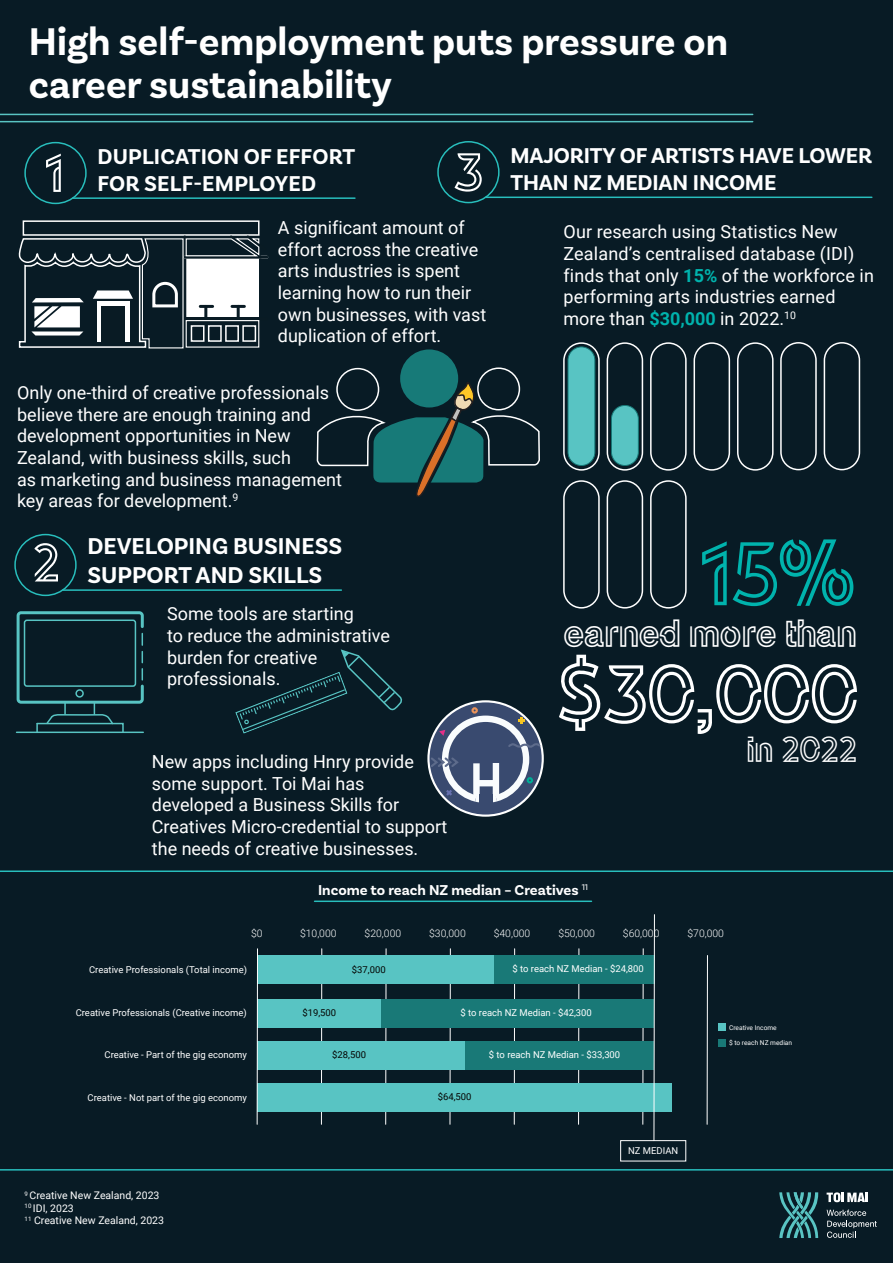
<style>
.page{position:relative;width:893px;height:1263px;background:#081b25}
.page>*{position:absolute;margin:0;border:0;box-sizing:border-box;transform-origin:0 0}
.t1{font:90px "Te Wao Nui O Toi";color:#00b3ad}
.t2{font:82.5px "Te Wao Nui O Toi";color:#fff}
.t3{font:54px "Te Wao Nui O Toi";color:#fff}
.t4{font:700 40.5px/43.5px "Basic Sans";color:#fff}
.t5{font:39px "Te Wao Nui O Toi";color:#fff}
.t6{font:36px "Te Wao Nui O Toi";color:#fff}
.t7{font:700 24px "Basic Sans";color:#fff}
.t8{font:700 22.5px "Basic Sans";letter-spacing:-.01em;color:#fff}
.t9{font:700 22.5px "Basic Sans";letter-spacing:.01em;color:#fff}
.t10{font:18px/21.6px "Roboto";color:#fff}
.t11{font:700 15px "Basic Sans";color:#fff}
.t12{font:10.5px/12.6px "Roboto";color:#fff}
.t13{font:300 10.35px "Roboto";color:#fff}
.t14{font:9.45px "Roboto";color:#fff}
.t15{font:9.45px "Roboto";color:#040503}
.t16{font:6.6px "Roboto";color:#fff}
.s1{font-weight:700;color:#00b3ad}
</style>
<div class="page">
<hr style="left:321px;top:949px;width:1px;height:175px;background:#fff">
<hr style="left:385px;top:949px;width:1px;height:175px;background:#fff">
<hr style="left:450px;top:949px;width:1px;height:175px;background:#fff">
<hr style="left:514px;top:949px;width:1px;height:175px;background:#fff">
<hr style="left:578px;top:949px;width:1px;height:175px;background:#fff">
<hr style="left:642px;top:949px;width:2px;height:175px;background:#fff">
<hr style="left:707px;top:955px;width:1px;height:169px;background:#fff">
<div style="left:257px;top:1084px;width:415px;height:28px;background:#58c4c3"></div>
<div style="left:257px;top:1041px;width:208px;height:28px;background:#58c4c3"></div>
<div style="left:257px;top:955px;width:237px;height:29px;background:#58c4c3"></div>
<div style="left:494px;top:955px;width:160px;height:29px;background:#197977"></div>
<div style="left:257px;top:999px;width:125px;height:28px;background:#58c4c3"></div>
<div style="left:382px;top:999px;width:272px;height:28px;background:#197977"></div>
<div style="left:465px;top:1041px;width:189px;height:29px;background:#197977"></div>
<div style="left:718px;top:1023px;width:8px;height:8px;background:#58c4c3"></div>
<div style="left:718px;top:1039px;width:8px;height:7px;background:#197977"></div>
<svg style="left:653px;top:914px;width:2px;height:226px"></svg>
<div style="left:620px;top:1140px;width:66px;height:21px;border:1px solid #fff"></div>
<hr style="left:257px;top:949px;width:1px;height:175px;background:#fff">
<hr style="left:17px;top:731px;width:126px;height:2px;background:#58c4c3">
<svg style="left:36px;top:704px;width:88px;height:30px"></svg>
<div style="left:24px;top:619px;width:112px;height:68px;border:2px solid #58c4c3;border-radius:2px"></div>
<div style="left:17px;top:611px;width:127px;height:93px;border:3px solid #58c4c3;border-radius:3px"></div>
<svg style="left:142px;top:633px;width:1px;height:12px"></svg>
<svg style="left:142px;top:651px;width:1px;height:12px"></svg>
<div style="left:75px;top:689px;width:9px;height:9px;border:2px solid #58c4c3;border-radius:50%"></div>
<div style="left:477px;top:367px;width:43px;height:43px;border:2px solid #fff;border-radius:50%"></div>
<div style="left:336px;top:368px;width:43px;height:43px;border:2px solid #fff;border-radius:50%"></div>
<div style="left:400px;top:349px;width:58px;height:58px;background:#177a78;border-radius:50%"></div>
<hr style="left:0;top:1169px;width:893px;height:1px;background:#28bebd">
<hr style="left:0;top:870px;width:893px;height:2px;background:#28bebd">
<svg style="left:827px;top:1192px;width:41px;height:10px"></svg>
<svg style="left:827px;top:1209px;width:50px;height:29px"></svg>
<svg style="left:779px;top:1192px;width:39px;height:46px"></svg>
<hr style="left:0;top:121px;width:753px;height:1px;background:#59c4c3">
<hr style="left:0;top:114px;width:753px;height:1px;background:#59c4c3">
<hr style="left:73px;top:197px;width:282px;height:2px;background:#28bebd">
<div style="left:24px;top:142px;width:63px;height:62px;border:2px solid #28bebc;border-radius:50%"></div>
<hr style="left:486px;top:197px;width:386px;height:1px;background:#28bebd">
<div style="left:437px;top:141px;width:63px;height:62px;border:2px solid #28bebc;border-radius:50%"></div>
<div style="left:23px;top:220px;width:237px;height:16px;border:2px solid #fff"></div>
<svg style="left:18px;top:228px;width:251px;height:121px"></svg>
<hr style="left:315px;top:900px;width:276px;height:2px;background:#28bebd">
<hr style="left:63px;top:589px;width:278px;height:2px;background:#28bebd">
<div style="left:14px;top:534px;width:63px;height:62px;border:2px solid #28bebc;border-radius:50%"></div>
<div style="left:480px;top:793px;width:13px;height:18px;background:#394a6f"></div>
<svg style="left:235px;top:380px;width:307px;height:426px"></svg>
<div style="left:563px;top:342px;width:37px;height:129px;border:2px solid #fff;border-radius:18px"></div>
<div style="left:568px;top:347px;width:27px;height:118px;background:#58c4c3;border-radius:13px"></div>
<div style="left:568px;top:347px;width:27px;height:119px;border:1px solid #177977;border-radius:13px"></div>
<div style="left:607px;top:342px;width:36px;height:129px;border:2px solid #fff;border-radius:18px"></div>
<div style="left:611px;top:405px;width:27px;height:60px;background:#58c4c3;border-radius:13px"></div>
<div style="left:611px;top:405px;width:28px;height:61px;border:1px solid #177977;border-radius:13px"></div>
<div style="left:650px;top:342px;width:37px;height:129px;border:2px solid #fff;border-radius:18px"></div>
<div style="left:693px;top:342px;width:37px;height:129px;border:2px solid #fff;border-radius:18px"></div>
<div style="left:737px;top:342px;width:37px;height:129px;border:2px solid #fff;border-radius:18px"></div>
<div style="left:780px;top:342px;width:37px;height:128px;border:2px solid #fff;border-radius:18px"></div>
<div style="left:824px;top:342px;width:36px;height:128px;border:2px solid #fff;border-radius:18px"></div>
<div style="left:563px;top:480px;width:37px;height:128px;border:2px solid #fff;border-radius:18px"></div>
<div style="left:607px;top:480px;width:36px;height:128px;border:2px solid #fff;border-radius:18px"></div>
<div style="left:650px;top:480px;width:37px;height:128px;border:2px solid #fff;border-radius:18px"></div>
<p class="t4" style="left:29px;top:20px;width:701px">High self-employment puts pressure on career sustainability</p>
<p class="t3" style="left:44px;top:145px;width:21px">1</p>
<p class="t9" style="left:97px;top:143px;width:259px">DUPLICATION OF EFFORT</p>
<p class="t8" style="left:97px;top:170px;width:220px">FOR SELF-EMPLOYED</p>
<p class="t3" style="left:453px;top:144px;width:33px">3</p>
<p class="t10" style="left:278px;top:216px;width:210px">A significant amount of effort across the creative arts industries is spent learning how to run their own businesses, with vast duplication of effort.</p>
<p class="t10" style="left:17px;top:381px;width:327px">Only one-third of creative professionals believe there are enough training and development opportunities in New Zealand, with business skills, such<br>as marketing and business management key areas for development.<sup>9</sup></p>
<p class="t3" style="left:32px;top:534px;width:29px">2</p>
<p class="t7" style="left:87px;top:532px;width:256px">DEVELOPING BUSINESS</p>
<p class="t7" style="left:87px;top:560px;width:236px">SUPPORT AND SKILLS</p>
<p class="t10" style="left:167px;top:602px;width:224px">Some tools are starting<br>to reduce the administrative burden for creative professionals.</p>
<p class="t10" style="left:152px;top:750px;width:297px">New apps including Hnry provide some support. Toi Mai has developed a Business Skills for<br>Creatives Micro-credential to support the needs of creative businesses.</p>
<p class="t8" style="left:510px;top:142px;width:363px">MAJORITY OF ARTISTS HAVE LOWER</p>
<p class="t8" style="left:510px;top:169px;width:268px">THAN NZ MEDIAN INCOME</p>
<p class="t10" style="left:563px;top:221px;width:312px">Our research using Statistics New Zealand’s centralised database (IDI) finds that only <span class="s1">15%</span> of the workforce in performing arts industries earned more than <span class="s1">$30,000</span> in 2022.<sup>10</sup></p>
<p class="t1" style="left:699px;top:526px;width:157px">15%</p>
<p class="t5" style="left:564px;top:612px;width:294px">earned more than</p>
<p class="t2" style="left:558px;top:651px;width:302px">$30,000</p>
<p class="t6" style="left:747px;top:730px;width:112px">in 2022</p>
<p class="t11" style="left:318px;top:881px;width:272px">Income to reach NZ median – Creatives <sup>11</sup></p>
<p class="t13" style="left:251px;top:926px;width:13px">$0</p>
<p class="t13" style="left:300px;top:926px;width:38px">$10,000</p>
<p class="t13" style="left:365px;top:926px;width:38px">$20,000</p>
<p class="t13" style="left:429px;top:926px;width:38px">$30,000</p>
<p class="t13" style="left:494px;top:926px;width:38px">$40,000</p>
<p class="t13" style="left:558px;top:926px;width:38px">$50,000</p>
<p class="t13" style="left:623px;top:926px;width:38px">$60,000</p>
<p class="t13" style="left:687px;top:926px;width:38px">$70,000</p>
<p class="t14" style="left:89px;top:962px;width:159px">Creative Professionals (Total income)</p>
<p class="t15" style="left:352px;top:962px;width:35px">$37,000</p>
<p class="t15" style="left:302px;top:1006px;width:35px">$19,500</p>
<p class="t15" style="left:332px;top:1047px;width:35px">$28,500</p>
<p class="t14" style="left:76px;top:1006px;width:173px">Creative Professionals (Creative income)</p>
<p class="t14" style="left:105px;top:1048px;width:144px">Creative - Part of the gig economy</p>
<p class="t14" style="left:88px;top:1091px;width:161px">Creative - Not part of the gig economy</p>
<p class="t12" style="left:25px;top:1189px;width:141px"><sup>9</sup> Creative New Zealand, 2023<br><sup>10</sup> IDI, 2023<br><sup>11</sup> Creative New Zealand, 2023</p>
<p class="t14" style="left:513px;top:962px;width:133px">$ to reach NZ Median - $24,800</p>
<p class="t14" style="left:460px;top:1006px;width:133px">$ to reach NZ Median - $42,300</p>
<p class="t14" style="left:489px;top:1048px;width:133px">$ to reach NZ Median - $33,300</p>
<p class="t15" style="left:438px;top:1090px;width:35px">$64,500</p>
<p class="t14" style="left:628px;top:1144px;width:52px">NZ MEDIAN</p>
<p class="t16" style="left:729px;top:1022px;width:49px">Creative Income</p>
<p class="t16" style="left:729px;top:1038px;width:65px">$ to reach NZ median</p>
</div>
